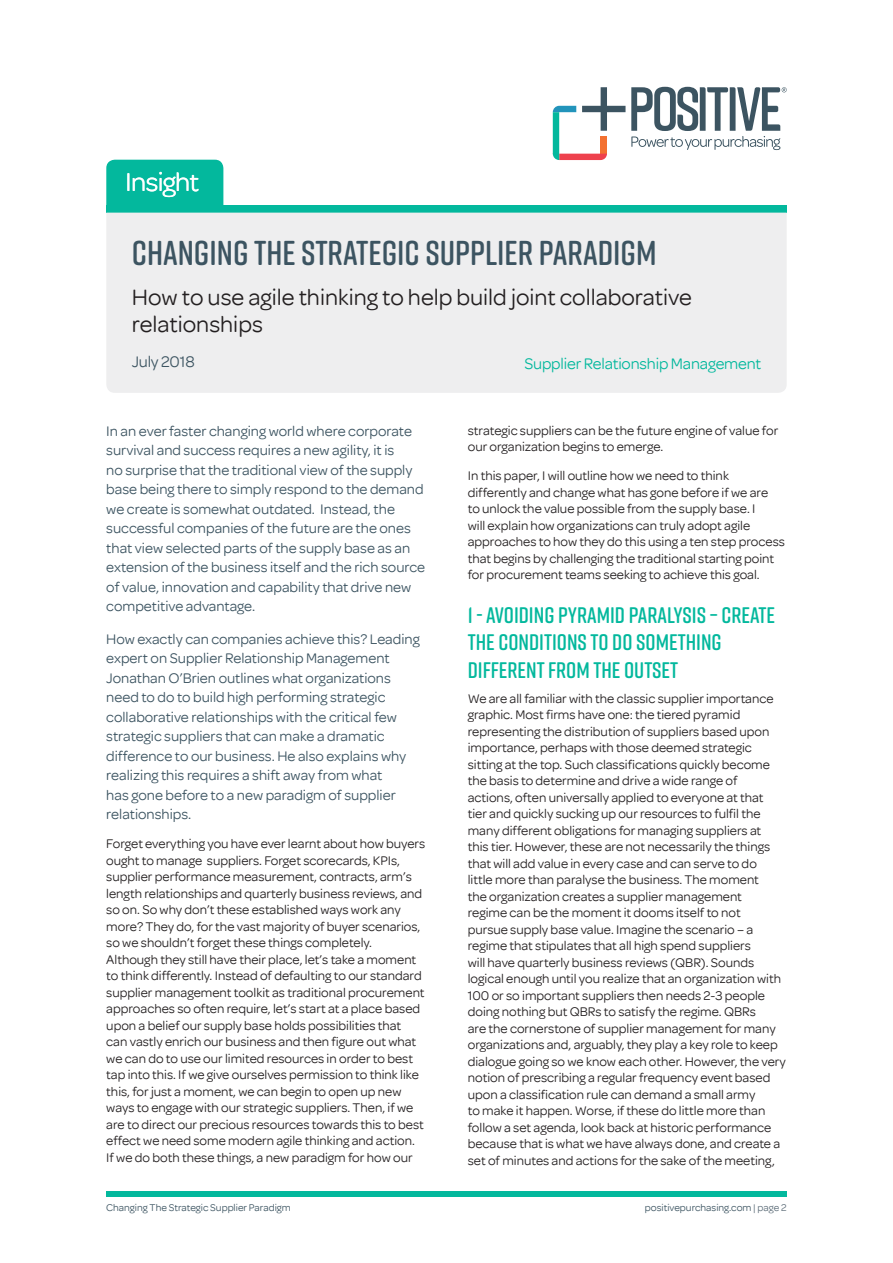
<style>
.page{position:relative;width:893px;height:1263px;background:#fff}
.page>*{position:absolute;margin:0;border:0;box-sizing:border-box;transform-origin:0 0}
.Article_Title{font:600 34.5px "Rift Soft";color:#3c5461}
.t1{font:27.9px "Omnes";letter-spacing:-.025em;color:#fff}
.Article_Sub-title{font:24px/27px "Omnes";color:#231f20}
.Subheading_in_Body_C{font:600 22.5px/27px "Rift Soft";color:#03b89d}
.Article_Sub-title-2{font:16.5px "Omnes";letter-spacing:-.01em;color:#03b89d}
.Article_Sub-title-3{font:16.5px "Omnes";letter-spacing:-.01em;color:#3c5461}
.Intro_Paragraph{font:15px/19.5px "Omnes";color:#3c5461}
.t2{font:13.5px/16.5px "Omnes";color:#231f20}
.t3{font:10.5px "Omnes";color:#3c5461}
.s1{color:#5b6b77}
</style>
<div class="page">
<div style="left:106px;top:160px;width:117px;height:45px;background:#03b89d"></div>
<div style="left:106px;top:205px;width:681px;height:8px;background:#03b89d"></div>
<div style="left:106px;top:1191px;width:182px;height:6px;background:#03b89d"></div>
<div style="left:288px;top:1191px;width:158px;height:6px;background:#03b89d"></div>
<div style="left:446px;top:1191px;width:159px;height:6px;background:#03b89d"></div>
<div style="left:605px;top:1191px;width:182px;height:6px;background:#03b89d"></div>
<svg style="left:553px;top:87px;width:72px;height:73px"></svg>
<svg style="left:631px;top:87px;width:156px;height:63px"></svg>
<div style="left:106px;top:213px;width:681px;height:180px;background:#eeeeef"></div>
<p class="t1" style="left:125px;top:166px;width:75px">Insight</p>
<p class="Article_Title" style="left:132px;top:228px;width:526px">CHANGING THE STRATEGIC SUPPLIER PARADIGM</p>
<p class="Article_Sub-title" style="left:132px;top:283px;width:562px">How to use agile thinking to help build joint collaborative relationships</p>
<p class="Article_Sub-title-3" style="left:132px;top:353px;width:64px">July 2018</p>
<p class="Article_Sub-title-2" style="left:524px;top:354px;width:238px">Supplier Relationship Management</p>
<p class="Intro_Paragraph" style="left:106px;top:421px;width:320px">In an ever faster changing world where corporate survival and success requires a new agility, it is<br>no surprise that the traditional view of the supply base being there to simply respond to the demand we create is somewhat outdated. Instead, the successful companies of the future are the ones that view selected parts of the supply base as an extension of the business itself and the rich source of value, innovation and capability that drive new competitive advantage.</p>
<p class="Intro_Paragraph" style="left:106px;top:629px;width:315px">How exactly can companies achieve this? Leading expert on Supplier Relationship Management Jonathan O’Brien outlines what organizations need to do to build high performing strategic collaborative relationships with the critical few strategic suppliers that can make a dramatic difference to our business. He also explains why realizing this requires a shift away from what<br>has gone before to a new paradigm of supplier relationships.</p>
<p class="t2" style="left:106px;top:836px;width:320px">Forget everything you have ever learnt about how buyers ought to manage suppliers. Forget scorecards, KPIs, supplier performance measurement, contracts, arm’s length relationships and quarterly business reviews, and so on. So why don’t these established ways work any more? They do, for the vast majority of buyer scenarios, so we shouldn’t forget these things completely.<br>Although they still have their place, let’s take a moment to think differently. Instead of defaulting to our standard supplier management toolkit as traditional procurement approaches so often require, let’s start at a place based upon a belief our supply base holds possibilities that can vastly enrich our business and then figure out what we can do to use our limited resources in order to best tap into this. If we give ourselves permission to think like this, for just a moment, we can begin to open up new ways to engage with our strategic suppliers. Then, if we are to direct our precious resources towards this to best effect we need some modern agile thinking and action.<br>If we do both these things, a new paradigm for how our</p>
<p class="t2" style="left:468px;top:422px;width:312px">strategic suppliers can be the future engine of value for our organization begins to emerge.</p>
<p class="t2" style="left:468px;top:468px;width:319px">In this paper, I will outline how we need to think differently and change what has gone before if we are<br>to unlock the value possible from the supply base. I<br>will explain how organizations can truly adopt agile approaches to how they do this using a ten step process that begins by challenging the traditional starting point for procurement teams seeking to achieve this goal.</p>
<p class="Subheading_in_Body_C" style="left:468px;top:601px;width:309px">1 - AVOIDING PYRAMID PARALYSIS – CREATE<br>THE CONDITIONS TO DO SOMETHING<br>DIFFERENT FROM THE OUTSET</p>
<p class="t2" style="left:468px;top:690px;width:320px">We are all familiar with the classic supplier importance graphic. Most firms have one: the tiered pyramid representing the distribution of suppliers based upon importance, perhaps with those deemed strategic sitting at the top. Such classifications quickly become the basis to determine and drive a wide range of actions, often universally applied to everyone at that tier and quickly sucking up our resources to fulfil the many different obligations for managing suppliers at<br>this tier. However, these are not necessarily the things that will add value in every case and can serve to do<br>little more than paralyse the business. The moment<br>the organization creates a supplier management<br>regime can be the moment it dooms itself to not<br>pursue supply base value. Imagine the scenario – a regime that stipulates that all high spend suppliers<br>will have quarterly business reviews (QBR). Sounds logical enough until you realize that an organization with 100 or so important suppliers then needs 2-3 people doing nothing but QBRs to satisfy the regime. QBRs<br>are the cornerstone of supplier management for many organizations and, arguably, they play a key role to keep dialogue going so we know each other. However, the very notion of prescribing a regular frequency event based upon a classification rule can demand a small army<br>to make it happen. Worse, if these do little more than follow a set agenda, look back at historic performance because that is what we have always done, and create a set of minutes and actions for the sake of the meeting,</p>
<p class="t3" style="left:106px;top:1201px;width:186px">Changing The Strategic Supplier Paradigm</p>
<p class="t3" style="left:645px;top:1201px;width:143px">positivepurchasing.com <span class="s1">| page 2</span></p>
</div>
